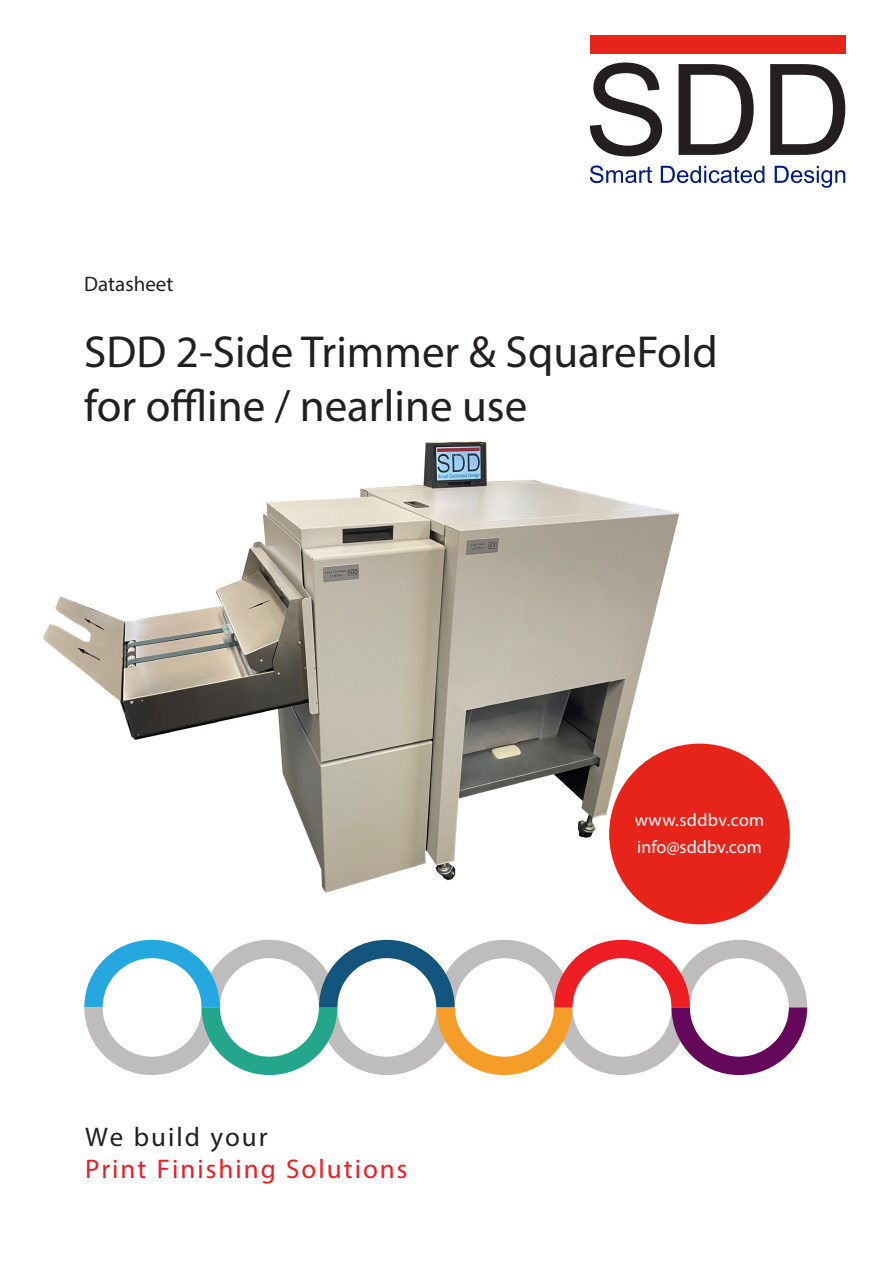
<style>
.page{position:relative;width:893px;height:1263px;background:#fff}
.page>*{position:absolute;margin:0;border:0;box-sizing:border-box;transform-origin:0 0}
.t1{font:45px "Myriad Pro";color:#231f20}
.t2{font:27px "Myriad Pro";letter-spacing:.075em;color:#ee1d23}
.t3{font:27px "Myriad Pro";letter-spacing:.075em;color:#231f20}
.t4{font:21px "Myriad Pro";color:#231f20}
.t5{font:18px "Myriad Pro";color:#fff}
.t6{font:18px "Myriad Pro";letter-spacing:.02em;color:#fff}
</style>
<div class="page">
<img style="left:43px;top:441px;width:705px;height:499px">
<svg style="left:84px;top:940px;width:723px;height:135px"></svg>
<div style="left:609px;top:744px;width:181px;height:180px;background:#e72419;border-radius:50%"></div>
<svg style="left:590px;top:63px;width:72px;height:93px"></svg>
<svg style="left:679px;top:64px;width:75px;height:91px"></svg>
<svg style="left:770px;top:64px;width:75px;height:91px"></svg>
<svg style="left:590px;top:165px;width:62px;height:18px"></svg>
<svg style="left:661px;top:166px;width:103px;height:17px"></svg>
<svg style="left:775px;top:166px;width:70px;height:22px"></svg>
<div style="left:590px;top:35px;width:255px;height:18px;background:#e72419"></div>
<p class="t4" style="left:84px;top:271px;width:91px">Datasheet</p>
<p class="t1" style="left:84px;top:324px;width:635px">SDD 2-Side Trimmer &amp; SquareFold</p>
<p class="t1" style="left:84px;top:378px;width:444px">for offline / nearline use</p>
<p class="t3" style="left:85px;top:1120px;width:184px">We build your</p>
<p class="t2" style="left:85px;top:1152px;width:324px">Print Finishing Solutions</p>
<p class="t6" style="left:635px;top:809px;width:131px">www.sddbv.com</p>
<p class="t5" style="left:637px;top:836px;width:126px">info@sddbv.com</p>
</div>
